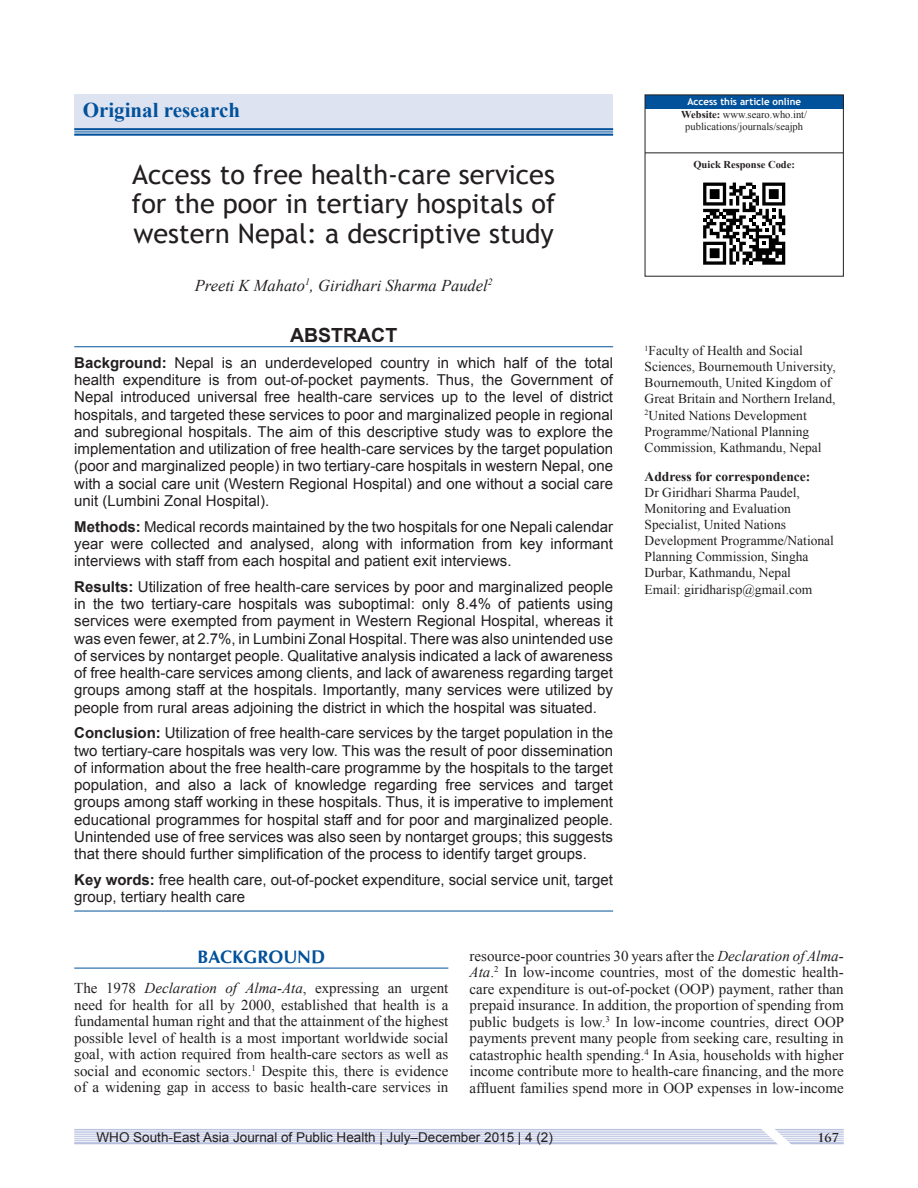
<style>
.page{position:relative;width:918px;height:1188px;background:#fff}
.page>*{position:absolute;margin:0;border:0;box-sizing:border-box;transform-origin:0 0}
.t1{font:27px/29.7px "Trebuchet MS";color:#231f20;text-align:justify}
.t2{font:700 21px "Times New Roman";color:#01519b}
.t3{font:700 19.5px "Arial";color:#231f20}
.t4{font:700 18px "CG Omega";color:#01519b}
.t5{font:italic 16.5px "Times New Roman";color:#231f20}
.t6{font:15px/17.2px "Arial";color:#231f20;text-align:justify}
.t7{font:15px/16.5px "Times New Roman";color:#231f20;text-align:justify}
.t8{font:13.5px/16px "Times New Roman";color:#231f20}
.t9{font:13.5px "Arial";color:#231f20}
.t10{font:700 13.5px "Times New Roman";color:#231f20}
.t11{font:700 12px "Trajan Pro";color:#231f20}
.t12{font:10.5px/11.6px "Times New Roman";color:#231f20;text-align:center}
.t13{font:700 10.5px "Times New Roman";color:#231f20}
.t14{font:700 9.75px "Trebuchet MS";color:#fff}
.s1{font-weight:700}
.s2{font-style:italic}
</style>
<div class="page">
<hr style="left:74px;top:1129px;width:770px;height:1px;background:#b6bfde">
<hr style="left:74px;top:1131px;width:770px;height:1px;background:#b6bfde">
<hr style="left:74px;top:1132px;width:770px;height:1px;background:#b6bfde">
<hr style="left:74px;top:1134px;width:770px;height:1px;background:#b6bfde">
<hr style="left:74px;top:1136px;width:770px;height:1px;background:#b6bfde">
<hr style="left:74px;top:1138px;width:770px;height:1px;background:#b6bfde">
<hr style="left:74px;top:1140px;width:770px;height:1px;background:#b6bfde">
<hr style="left:74px;top:1142px;width:770px;height:2px;background:#b6bfde">
<svg style="left:742px;top:1129px;width:63px;height:16px"></svg>
<div style="left:74px;top:94px;width:539px;height:35px;background:#dee3f1"></div>
<hr style="left:74px;top:128px;width:539px;height:2px;background:#01519b">
<hr style="left:74px;top:131px;width:539px;height:1px;background:#01519b">
<hr style="left:74px;top:134px;width:539px;height:2px;background:#01519b">
<div style="left:645px;top:95px;width:198px;height:14px;background:#01519b"></div>
<hr style="left:645px;top:152px;width:198px;height:1px;background:#231f20">
<svg style="left:703px;top:183px;width:82px;height:82px"></svg>
<hr style="left:74px;top:346px;width:539px;height:1px;background:#01519b">
<hr style="left:74px;top:911px;width:539px;height:1px;background:#01519b">
<hr style="left:74px;top:968px;width:374px;height:1px;background:#01519b">
<h2 class="t2" style="left:83px;top:96px;width:159px">Original research</h2>
<h1 class="t1" style="left:131px;top:160px;width:426px">Access to free health-care services for the poor in tertiary hospitals of western Nepal: a descriptive study</h1>
<p class="t5" style="left:195px;top:274px;width:299px">Preeti K Mahato<sup>1</sup>, Giridhari Sharma Paudel<sup>2</sup></p>
<h3 class="t3" style="left:290px;top:322px;width:109px">Abstract</h3>
<p class="t6" style="left:74px;top:354px;width:540px"><span class="s1">Background:</span> Nepal is an underdeveloped country in which half of the total health expenditure is from out-of-pocket payments. Thus, the Government of Nepal introduced universal free health-care services up to the level of district hospitals, and targeted these services to poor and marginalized people in regional and subregional hospitals. The aim of this descriptive study was to explore the implementation and utilization of free health-care services by the target population (poor and marginalized people) in two tertiary-care hospitals in western Nepal, one with a social care unit (Western Regional Hospital) and one without a social care unit (Lumbini Zonal Hospital).</p>
<p class="t6" style="left:74px;top:518px;width:540px"><span class="s1">Methods:</span> Medical records maintained by the two hospitals for one Nepali calendar year were collected and analysed, along with information from key informant interviews with staff from each hospital and patient exit interviews.</p>
<p class="t6" style="left:74px;top:578px;width:540px"><span class="s1">Results:</span> Utilization of free health-care services by poor and marginalized people in the two tertiary-care hospitals was suboptimal: only 8.4% of patients using services were exempted from payment in Western Regional Hospital, whereas it was even fewer, at 2.7%, in Lumbini Zonal Hospital. There was also unintended use of services by nontarget people. Qualitative analysis indicated a lack of awareness of free health-care services among clients, and lack of awareness regarding target groups among staff at the hospitals. Importantly, many services were utilized by people from rural areas adjoining the district in which the hospital was situated.</p>
<p class="t6" style="left:74px;top:725px;width:540px"><span class="s1">Conclusion:</span> Utilization of free health-care services by the target population in the two tertiary-care hospitals was very low. This was the result of poor dissemination of information about the free health-care programme by the hospitals to the target population, and also a lack of knowledge regarding free services and target groups among staff working in these hospitals. Thus, it is imperative to implement educational programmes for hospital staff and for poor and marginalized people.<br>Unintended use of free services was also seen by nontarget groups; this suggests that there should further simplification of the process to identify target groups.</p>
<p class="t6" style="left:74px;top:871px;width:540px"><span class="s1">Key words:</span> free health care, out-of-pocket expenditure, social service unit, target group, tertiary health care</p>
<p class="t14" style="left:687px;top:96px;width:115px">Access this article online</p>
<p class="t12" style="left:681px;top:109px;width:127px"><span class="s1">Website:</span> www.searo.who.int/ publications/journals/seajph</p>
<p class="t13" style="left:693px;top:158px;width:103px">Quick Response Code:</p>
<p class="t8" style="left:645px;top:343px;width:193px"><sup>1</sup>Faculty of Health and Social<br>Sciences, Bournemouth University,<br>Bournemouth, United Kingdom of<br>Great Britain and Northern Ireland,<br><sup>2</sup>United Nations Development<br>Programme/National Planning<br>Commission, Kathmandu, Nepal</p>
<p class="t10" style="left:645px;top:467px;width:167px">Address for correspondence:</p>
<p class="t8" style="left:645px;top:484px;width:191px">Dr Giridhari Sharma Paudel,<br>Monitoring and Evaluation<br>Specialist, United Nations<br>Development Programme/National<br>Planning Commission, Singha<br>Durbar, Kathmandu, Nepal<br>Email: giridharisp@gmail.com</p>
<p class="t4" style="left:197px;top:946px;width:129px">BACKGROUND</p>
<p class="t7" style="left:74px;top:980px;width:376px">The 1978 <span class="s2">Declaration of Alma-Ata</span>, expressing an urgent need for health for all by 2000, established that health is a fundamental human right and that the attainment of the highest possible level of health is a most important worldwide social goal, with action required from health-care sectors as well as social and economic sectors.<sup>1</sup> Despite this, there is evidence of a widening gap in access to basic health-care services in</p>
<p class="t7" style="left:470px;top:947px;width:376px">resource-poor countries 30 years after the <span class="s2">Declaration of Alma-Ata</span>.<sup>2</sup> In low-income countries, most of the domestic health&shy;care expenditure is out-of-pocket (OOP) payment, rather than prepaid insurance. In addition, the proportion of spending from public budgets is low.<sup>3</sup> In low-income countries, direct OOP payments prevent many people from seeking care, resulting in catastrophic health spending.<sup>4</sup> In Asia, households with higher income contribute more to health-care financing, and the more affluent families spend more in OOP expenses in low-income</p>
<p class="t9" style="left:97px;top:1128px;width:458px">WHO South-East Asia Journal of Public Health | July–December 2015 | 4 (2)</p>
<p class="t11" style="left:817px;top:1130px;width:23px">167</p>
</div>
